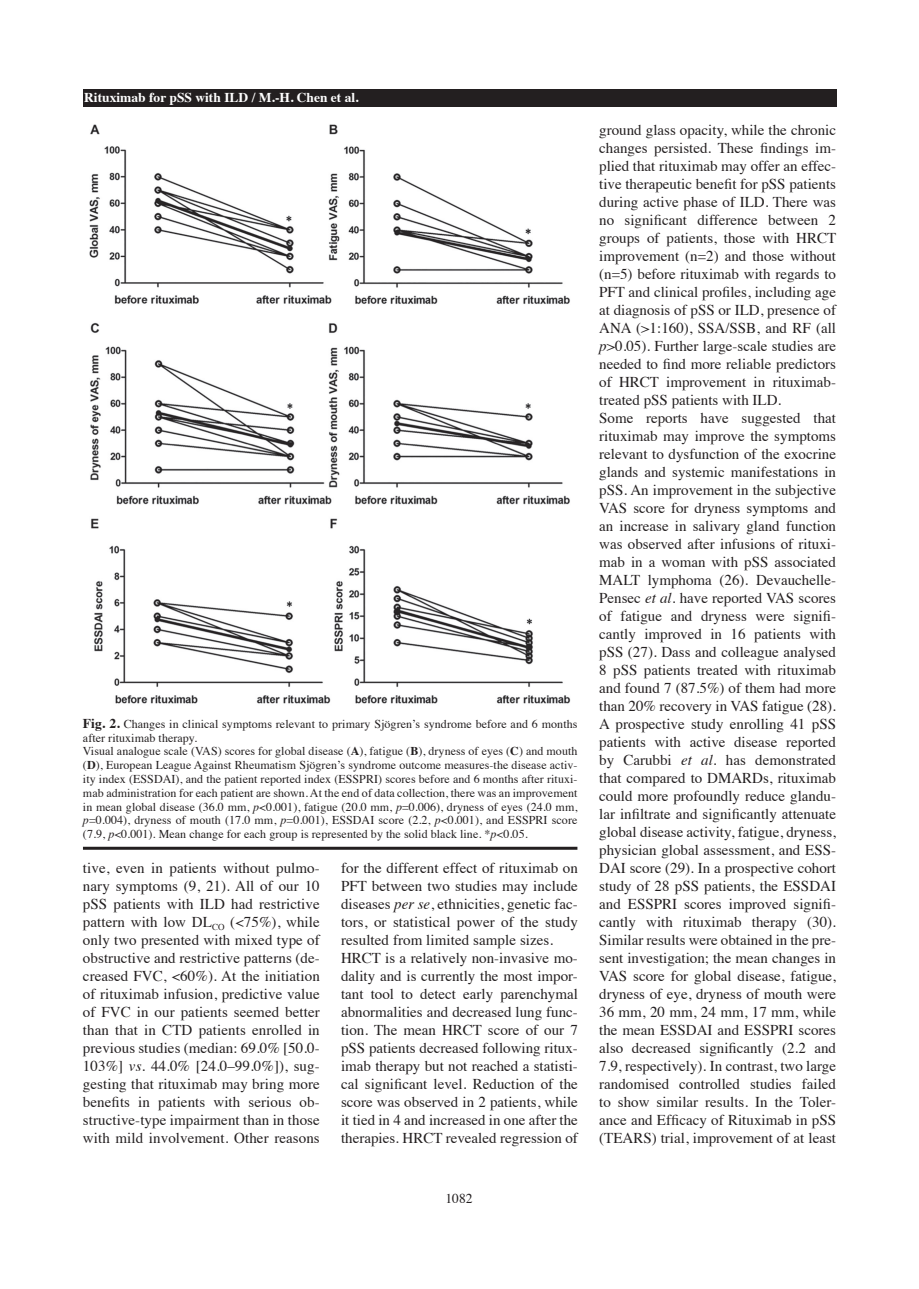
<style>
.page{position:relative;width:919px;height:1289px;background:#fff}
.page>*{position:absolute;margin:0;border:0;box-sizing:border-box;transform-origin:0 0}
.t1{font:15px/18px "Times";color:#231f20}
.t2{font:700 13.5px "Times";color:#fff}
.t3{font:13.5px "Times";color:#231f20}
.t4{font:12px/13.8px "Times";letter-spacing:.005em;color:#231f20}
.s1{font-weight:700;font-size:13.5px}
.s2{font-weight:700}
.s3{font-style:italic}
</style>
<div class="page">
<div style="left:83px;top:89px;width:753px;height:17px;background:#231f20"></div>
<img style="left:89px;top:124px;width:482px;height:580px">
<hr style="left:83px;top:846px;width:494px;height:3px;background:#231f20">
<p class="t2" style="left:84px;top:84px;width:276px">Rituximab for pSS with ILD / M.-H. Chen et al.</p>
<p class="t4" style="left:83px;top:715px;width:496px"><span class="s1">Fig. 2.</span> Changes in clinical symptoms relevant to primary Sjögren’s syndrome before and 6 months after rituximab therapy.<br>Visual analogue scale (VAS) scores for global disease (<span class="s2">A</span>), fatigue (<span class="s2">B</span>), dryness of eyes (<span class="s2">C</span>) and mouth (<span class="s2">D</span>), European League Against Rheumatism Sjögren’s syndrome outcome measures-the disease activ&shy;ity index (ESSDAI), and the patient reported index (ESSPRI) scores before and 6 months after rituxi&shy;mab administration for each patient are shown. At the end of data collection, there was an improvement in mean global disease (36.0 mm, <span class="s3">p</span>&lt;0.001), fatigue (20.0 mm, <span class="s3">p</span>=0.006), dryness of eyes (24.0 mm, <span class="s3">p</span>=0.004), dryness of mouth (17.0 mm, <span class="s3">p</span>=0.001), ESSDAI score (2.2, <span class="s3">p</span>&lt;0.001), and ESSPRI score (7.9, <span class="s3">p</span>&lt;0.001). Mean change for each group is represented by the solid black line. *<span class="s3">p</span>&lt;0.05.</p>
<p class="t1" style="left:83px;top:857px;width:238px;text-align:justify">tive, even in patients without pulmo&shy;nary symptoms (9, 21). All of our 10 pSS patients with ILD had restrictive pattern with low DL<sub>CO</sub> (&lt;75%), while only two presented with mixed type of obstructive and restrictive patterns (de&shy;creased FVC, &lt;60%). At the initiation of rituximab infusion, predictive value of FVC in our patients seemed better than that in CTD patients enrolled in previous studies (median: 69.0% [50.0- 103%] <span class="s3">vs.</span> 44.0% [24.0–99.0%]), sug&shy;gesting that rituximab may bring more benefits in patients with serious ob&shy;structive-type impairment than in those with mild involvement. Other reasons</p>
<p class="t1" style="left:341px;top:857px;width:238px">for the different effect of rituximab on PFT between two studies may include diseases <span class="s3">per se</span>, ethnicities, genetic fac&shy;tors, or statistical power of the study resulted from limited sample sizes.<br>HRCT is a relatively non-invasive mo&shy;dality and is currently the most impor&shy;tant tool to detect early parenchymal abnormalities and decreased lung func&shy;tion. The mean HRCT score of our 7 pSS patients decreased following ritux&shy;imab therapy but not reached a statisti&shy;cal significant level. Reduction of the score was observed in 2 patients, while it tied in 4 and increased in one after the therapies. HRCT revealed regression of</p>
<p class="t3" style="left:445px;top:1185px;width:28px">1082</p>
<p class="t1" style="left:599px;top:119px;width:238px">ground glass opacity, while the chronic changes persisted. These findings im&shy;plied that rituximab may offer an effec&shy;tive therapeutic benefit for pSS patients during active phase of ILD. There was no significant difference between 2 groups of patients, those with HRCT improvement (n=2) and those without (n=5) before rituximab with regards to PFT and clinical profiles, including age at diagnosis of pSS or ILD, presence of ANA (&gt;1:160), SSA/SSB, and RF (all <span class="s3">p</span>&gt;0.05). Further large-scale studies are needed to find more reliable predictors of HRCT improvement in rituximab&shy;treated pSS patients with ILD.<br>Some reports have suggested that rituximab may improve the symptoms relevant to dysfunction of the exocrine glands and systemic manifestations in pSS. An improvement in the subjective VAS score for dryness symptoms and an increase in salivary gland function was observed after infusions of rituxi&shy;mab in a woman with pSS associated MALT lymphoma (26). Devauchelle-Pensec <span class="s3">et al.</span> have reported VAS scores of fatigue and dryness were signifi&shy;cantly improved in 16 patients with pSS (27). Dass and colleague analysed 8 pSS patients treated with rituximab and found 7 (87.5%) of them had more than 20% recovery in VAS fatigue (28).<br>A prospective study enrolling 41 pSS patients with active disease reported by Carubbi <span class="s3">et al.</span> has demonstrated that compared to DMARDs, rituximab could more profoundly reduce glandu&shy;lar infiltrate and significantly attenuate global disease activity, fatigue, dryness, physician global assessment, and ESS-DAI score (29). In a prospective cohort study of 28 pSS patients, the ESSDAI and ESSPRI scores improved signifi&shy;cantly with rituximab therapy (30).<br>Similar results were obtained in the pre&shy;sent investigation; the mean changes in VAS score for global disease, fatigue, dryness of eye, dryness of mouth were 36 mm, 20 mm, 24 mm, 17 mm, while the mean ESSDAI and ESSPRI scores also decreased significantly (2.2 and 7.9, respectively). In contrast, two large randomised controlled studies failed to show similar results. In the Toler&shy;ance and Efficacy of Rituximab in pSS (TEARS) trial, improvement of at least</p>
</div>
